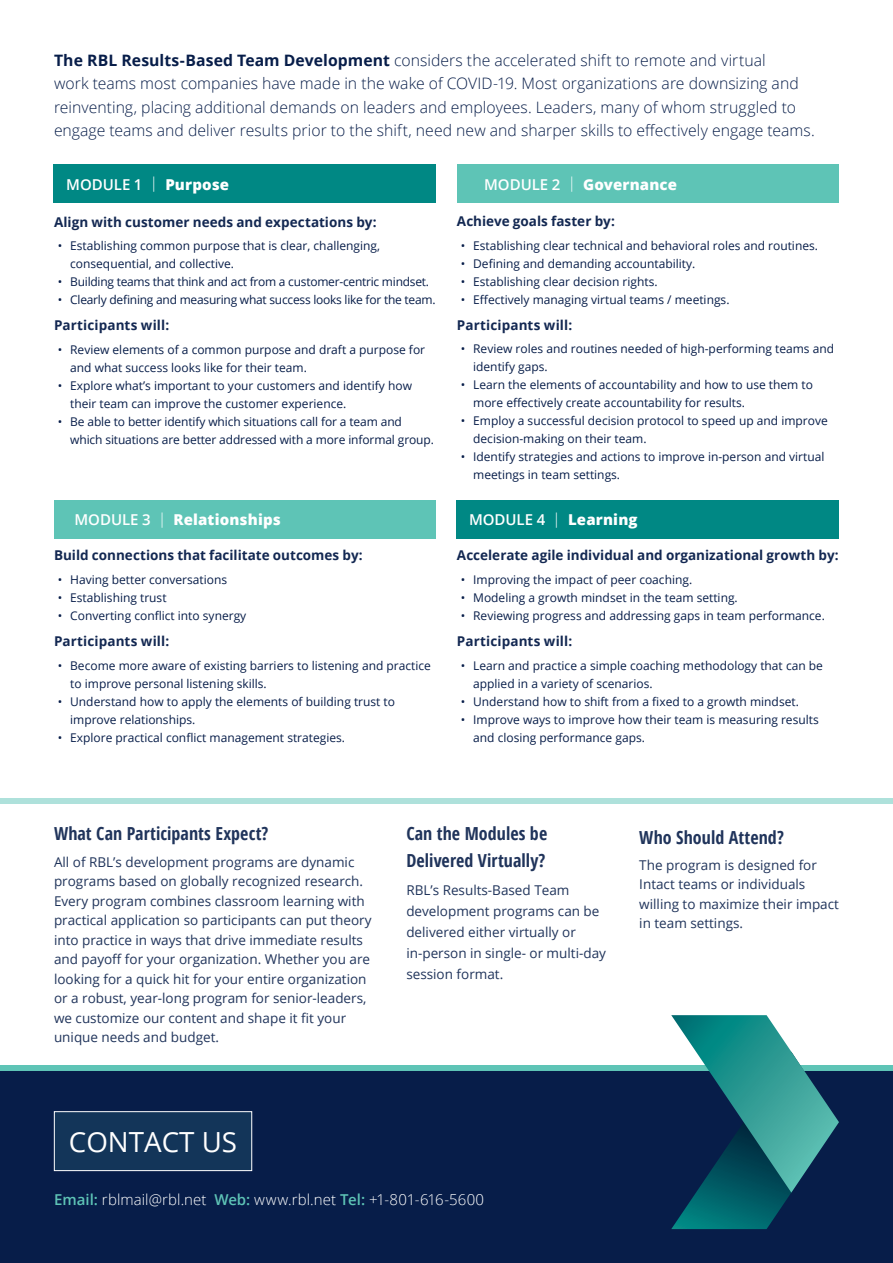
<style>
.page{position:relative;width:893px;height:1263px;background:#fff}
.page>*{position:absolute;margin:0;border:0;box-sizing:border-box;transform-origin:0 0}
.t1{font:27.75px "Open Sans";color:#fff}
.t2{font:700 condensed 18px/27px "Open Sans";letter-spacing:.005em;color:#20345b}
.t3{font:300 15.75px/23.2px "Open Sans";letter-spacing:.005em;color:#071d49}
.t4{font:800 15px "Open Sans";letter-spacing:.01em;color:#fff}
.t5{font:300 15px "Open Sans";letter-spacing:.005em;color:#fff}
.t6{font:600 15px "Open Sans";letter-spacing:-.005em;color:#fff}
.t7{font:13.5px/19.5px "Open Sans";color:#20345b}
.t8{font:700 13.5px "Open Sans";color:#132852}
.t9{font:12px/18px "Open Sans";color:#071d49}
.t10{font:12px "Open Sans";letter-spacing:-.02em;color:#071d49}
.s1{font-weight:700}
.s2{font-weight:300}
.s3{font-weight:800}
.s4{font-weight:600}
.s5{font-weight:600;color:#5ec4b6}
</style>
<div class="page">
<div style="left:0;top:1065px;width:893px;height:198px;background:#071d49"></div>
<div style="left:0;top:1065px;width:893px;height:5px;background:#5ec4b6"></div>
<div style="left:0;top:798px;width:893px;height:6px;background:#aee1db"></div>
<svg style="left:671px;top:1015px;width:168px;height:214px"></svg>
<div style="left:457px;top:164px;width:382px;height:39px;background:#5ec4b6"></div>
<div style="left:54px;top:500px;width:382px;height:39px;background:#5ec4b6"></div>
<div style="left:53px;top:164px;width:383px;height:39px;background:#008884"></div>
<div style="left:456px;top:500px;width:383px;height:39px;background:#008884"></div>
<div style="left:54px;top:1112px;width:198px;height:58px;background:#133559"></div>
<div style="left:54px;top:1111px;width:198px;height:60px;border:1px solid #fff"></div>
<p class="t3" style="left:54px;top:48px;width:762px"><span class="s1">The RBL Results-Based Team Development</span> considers the accelerated shift to remote and virtual<br>work teams most companies have made in the wake of COVID-19. Most organizations are downsizing and reinventing, placing additional demands on leaders and employees. Leaders, many of whom struggled to engage teams and deliver results prior to the shift, need new and sharper skills to effectively engage teams.</p>
<p class="t6" style="left:66px;top:174px;width:164px">MODULE 1 <span class="s2">|</span> <span class="s3">Purpose</span></p>
<p class="t4" style="left:484px;top:173px;width:194px"><span class="s4">MODULE 2</span> <span class="s2">|</span> Governance</p>
<p class="t8" style="left:54px;top:212px;width:324px">Align with customer needs and expectations by:</p>
<p class="t9" style="left:70px;top:236px;width:311px;text-indent:-12px">• Establishing common purpose that is clear, challenging, consequential, and collective.</p>
<p class="t10" style="left:58px;top:274px;width:373px">• Building teams that think and act from a customer-centric mindset.</p>
<p class="t10" style="left:58px;top:292px;width:379px">• Clearly defining and measuring what success looks like for the team.</p>
<p class="t8" style="left:54px;top:316px;width:117px">Participants will:</p>
<p class="t9" style="left:70px;top:340px;width:356px;text-indent:-12px">• Review elements of a common purpose and draft a purpose for and what success looks like for their team.</p>
<p class="t9" style="left:70px;top:376px;width:343px;text-indent:-12px">• Explore what’s important to your customers and identify how their team can improve the customer experience.</p>
<p class="t9" style="left:70px;top:412px;width:365px;text-indent:-12px">• Be able to better identify which situations call for a team and which situations are better addressed with a more informal group.</p>
<p class="t4" style="left:74px;top:508px;width:208px"><span class="s4">MODULE 3</span> <span class="s2">|</span> Relationships</p>
<p class="t8" style="left:54px;top:546px;width:310px">Build connections that facilitate outcomes by:</p>
<p class="t9" style="left:58px;top:570px;width:171px">• Having better conversations</p>
<p class="t9" style="left:58px;top:588px;width:110px">• Establishing trust</p>
<p class="t9" style="left:58px;top:606px;width:190px">• Converting conflict into synergy</p>
<p class="t8" style="left:54px;top:632px;width:117px">Participants will:</p>
<p class="t9" style="left:70px;top:656px;width:362px;text-indent:-12px">• Become more aware of existing barriers to listening and practice to improve personal listening skills.</p>
<p class="t9" style="left:70px;top:692px;width:326px;text-indent:-12px">• Understand how to apply the elements of building trust to improve relationships.</p>
<p class="t9" style="left:58px;top:728px;width:289px">• Explore practical conflict management strategies.</p>
<p class="t8" style="left:457px;top:212px;width:159px">Achieve goals faster by:</p>
<p class="t9" style="left:461px;top:236px;width:359px">• Establishing clear technical and behavioral roles and routines.</p>
<p class="t9" style="left:461px;top:254px;width:236px">• Defining and demanding accountability.</p>
<p class="t9" style="left:461px;top:272px;width:198px">• Establishing clear decision rights.</p>
<p class="t9" style="left:461px;top:290px;width:270px">• Effectively managing virtual teams / meetings.</p>
<p class="t8" style="left:457px;top:316px;width:117px">Participants will:</p>
<p class="t9" style="left:473px;top:340px;width:362px;text-indent:-12px">• Review roles and routines needed of high-performing teams and identify gaps.</p>
<p class="t9" style="left:473px;top:376px;width:341px;text-indent:-12px">• Learn the elements of accountability and how to use them to more effectively create accountability for results.</p>
<p class="t9" style="left:473px;top:412px;width:356px;text-indent:-12px">• Employ a successful decision protocol to speed up and improve decision-making on their team.</p>
<p class="t9" style="left:473px;top:448px;width:353px;text-indent:-12px">• Identify strategies and actions to improve in-person and virtual meetings in team settings.</p>
<p class="t4" style="left:469px;top:508px;width:170px"><span class="s4">MODULE 4</span> <span class="s2">|</span> Learning</p>
<p class="t8" style="left:457px;top:546px;width:383px">Accelerate agile individual and organizational growth by:</p>
<p class="t9" style="left:461px;top:570px;width:233px">• Improving the impact of peer coaching.</p>
<p class="t9" style="left:461px;top:588px;width:279px">• Modeling a growth mindset in the team setting.</p>
<p class="t9" style="left:461px;top:606px;width:366px">• Reviewing progress and addressing gaps in team performance.</p>
<p class="t8" style="left:457px;top:632px;width:117px">Participants will:</p>
<p class="t9" style="left:473px;top:656px;width:351px;text-indent:-12px">• Learn and practice a simple coaching methodology that can be applied in a variety of scenarios.</p>
<p class="t9" style="left:461px;top:692px;width:340px">• Understand how to shift from a fixed to a growth mindset.</p>
<p class="t9" style="left:473px;top:710px;width:347px;text-indent:-12px">• Improve ways to improve how their team is measuring results and closing performance gaps.</p>
<h2 class="t2" style="left:54px;top:820px;width:216px">What Can Participants Expect?</h2>
<p class="t7" style="left:54px;top:852px;width:319px">All of RBL’s development programs are dynamic programs based on globally recognized research.<br>Every program combines classroom learning with practical application so participants can put theory into practice in ways that drive immediate results and payoff for your organization. Whether you are looking for a quick hit for your entire organization or a robust, year-long program for senior-leaders, we customize our content and shape it fit your unique needs and budget.</p>
<h2 class="t2" style="left:406px;top:820px;width:142px">Can the Modules be<br>Delivered Virtually?</h2>
<p class="t7" style="left:406px;top:879px;width:201px;line-height:21px">RBL’s Results-Based Team development programs can be delivered either virtually or in-person in single- or multi-day session format.</p>
<h2 class="t2" style="left:639px;top:823px;width:146px">Who Should Attend?</h2>
<p class="t7" style="left:639px;top:855px;width:201px">The program is designed for<br>Intact teams or individuals willing to maximize their impact in team settings.</p>
<h1 class="t1" style="left:69px;top:1123px;width:170px">CONTACT US</h1>
<p class="t5" style="left:54px;top:1189px;width:432px"><span class="s5">Email:</span> rblmail@rbl.net <span class="s5">Web:</span> www.rbl.net <span class="s5">Tel:</span> +1-801-616-5600</p>
</div>
